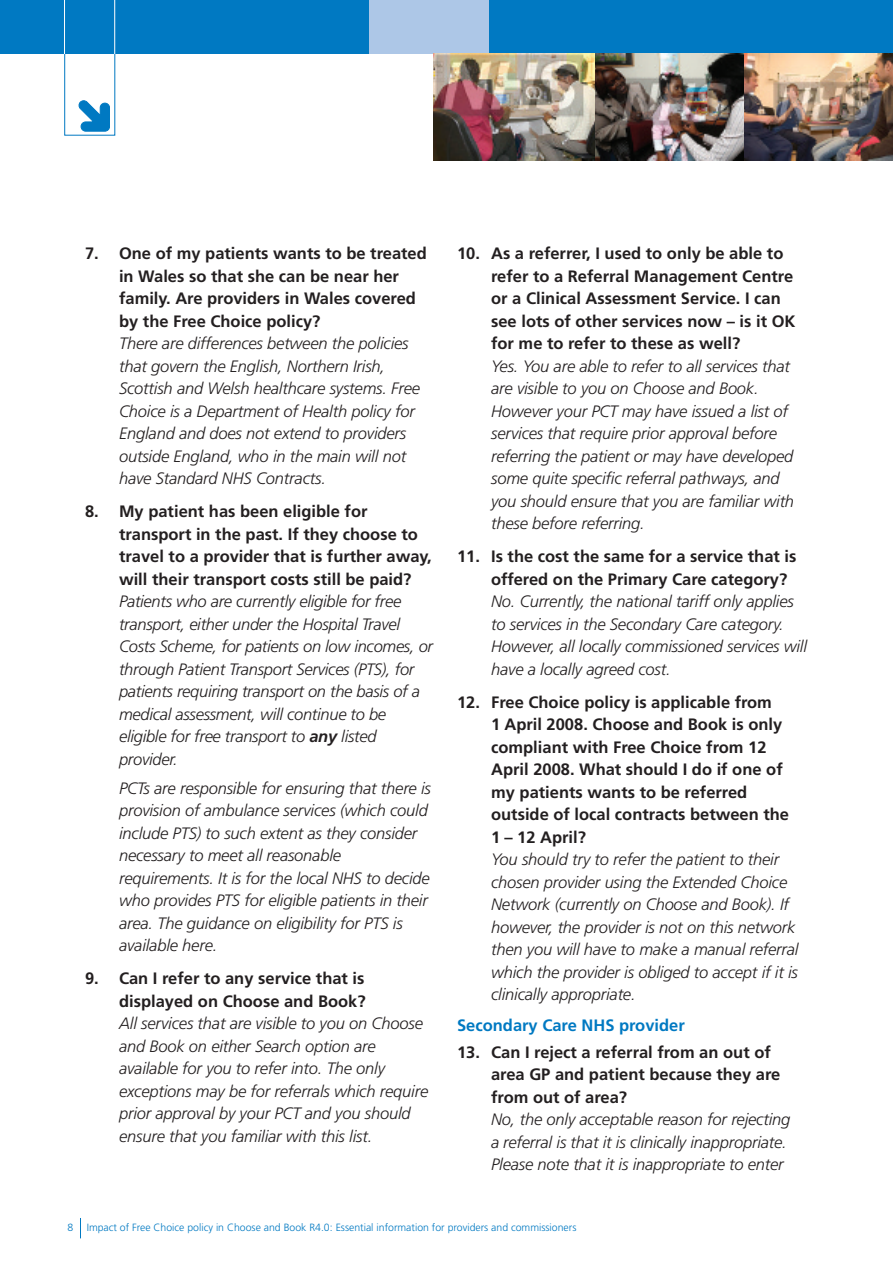
<style>
.page{position:relative;width:893px;height:1263px;background:#fff}
.page>*{position:absolute;margin:0;border:0;box-sizing:border-box;transform-origin:0 0}
.t1{font:italic 300 16.5px/22.5px "Frutiger";letter-spacing:-.01em;color:#231f20}
.t2{font:700 16.5px/22.5px "Frutiger";color:#231f20}
.t3{font:700 16.5px "Frutiger";color:#0079c2}
.t4{font:300 10.5px "Frutiger";color:#0079c2}
.s1{font-weight:700}
</style>
<div class="page">
<div style="left:64px;top:52px;width:51px;height:84px;border:1px solid #0079c2"></div>
<div style="left:0;top:0;width:893px;height:54px;background:#0079c2"></div>
<div style="left:370px;top:0;width:119px;height:54px;background:#adc7e7"></div>
<svg style="left:64px;top:0;width:51px;height:54px"></svg>
<svg style="left:78px;top:101px;width:32px;height:30px"></svg>
<svg style="left:80px;top:1218px;width:1px;height:20px"></svg>
<img style="left:434px;top:54px;width:459px;height:106px">
<p class="t2" style="left:119px;top:243px;width:309px;text-indent:-34px">7. One of my patients wants to be treated in Wales so that she can be near her family. Are providers in Wales covered by the Free Choice policy?</p>
<p class="t1" style="left:119px;top:333px;width:302px">There are differences between the policies that govern the English, Northern Irish, Scottish and Welsh healthcare systems. Free Choice is a Department of Health policy for England and does not extend to providers outside England, who in the main will not have Standard NHS Contracts.</p>
<p class="t2" style="left:119px;top:501px;width:314px;text-indent:-34px">8. My patient has been eligible for transport in the past. If they choose to travel to a provider that is further away, will their transport costs still be paid?</p>
<p class="t1" style="left:119px;top:591px;width:316px">Patients who are currently eligible for free transport, either under the Hospital Travel Costs Scheme, for patients on low incomes, or through Patient Transport Services (PTS), for patients requiring transport on the basis of a medical assessment, will continue to be eligible for free transport to <span class="s1">any</span> listed provider.</p>
<p class="t1" style="left:119px;top:778px;width:313px">PCTs are responsible for ensuring that there is provision of ambulance services (which could include PTS) to such extent as they consider necessary to meet all reasonable requirements. It is for the local NHS to decide who provides PTS for eligible patients in their area. The guidance on eligibility for PTS is available here.</p>
<p class="t2" style="left:85px;top:968px;width:282px;text-align:right">9. Can I refer to any service that is displayed on Choose and Book?</p>
<p class="t1" style="left:119px;top:1013px;width:311px">All services that are visible to you on Choose and Book on either Search option are available for you to refer into. The only exceptions may be for referrals which require prior approval by your PCT and you should ensure that you familiar with this list.</p>
<p class="t2" style="left:491px;top:243px;width:306px;text-indent:-34px">10. As a referrer, I used to only be able to refer to a Referral Management Centre or a Clinical Assessment Service. I can see lots of other services now – is it OK for me to refer to these as well?</p>
<p class="t1" style="left:491px;top:356px;width:304px">Yes. You are able to refer to all services that are visible to you on Choose and Book.<br>However your PCT may have issued a list of services that require prior approval before referring the patient or may have developed some quite specific referral pathways, and you should ensure that you are familiar with these before referring.</p>
<p class="t2" style="left:491px;top:546px;width:307px;text-indent:-34px">11. Is the cost the same for a service that is offered on the Primary Care category?</p>
<p class="t1" style="left:491px;top:591px;width:317px">No. Currently, the national tariff only applies to services in the Secondary Care category.<br>However, all locally commissioned services will have a locally agreed cost.</p>
<p class="t2" style="left:491px;top:692px;width:299px;text-indent:-34px">12. Free Choice policy is applicable from<br>1 April 2008. Choose and Book is only compliant with Free Choice from 12<br>April 2008. What should I do if one of my patients wants to be referred outside of local contracts between the<br>1 – 12 April?</p>
<p class="t1" style="left:491px;top:850px;width:309px">You should try to refer the patient to their chosen provider using the Extended Choice Network (currently on Choose and Book). If however, the provider is not on this network then you will have to make a manual referral which the provider is obliged to accept if it is clinically appropriate.</p>
<p class="t3" style="left:457px;top:1018px;width:229px">Secondary Care NHS provider</p>
<p class="t2" style="left:491px;top:1042px;width:291px;text-indent:-34px">13. Can I reject a referral from an out of area GP and patient because they are from out of area?</p>
<p class="t1" style="left:491px;top:1109px;width:301px">No, the only acceptable reason for rejecting a referral is that it is clinically inappropriate.<br>Please note that it is inappropriate to enter</p>
<p class="t4" style="left:67px;top:1223px;width:7px">8</p>
<p class="t4" style="left:87px;top:1223px;width:491px">Impact of Free Choice policy in Choose and Book R4.0: Essential information for providers and commissioners</p>
</div>
